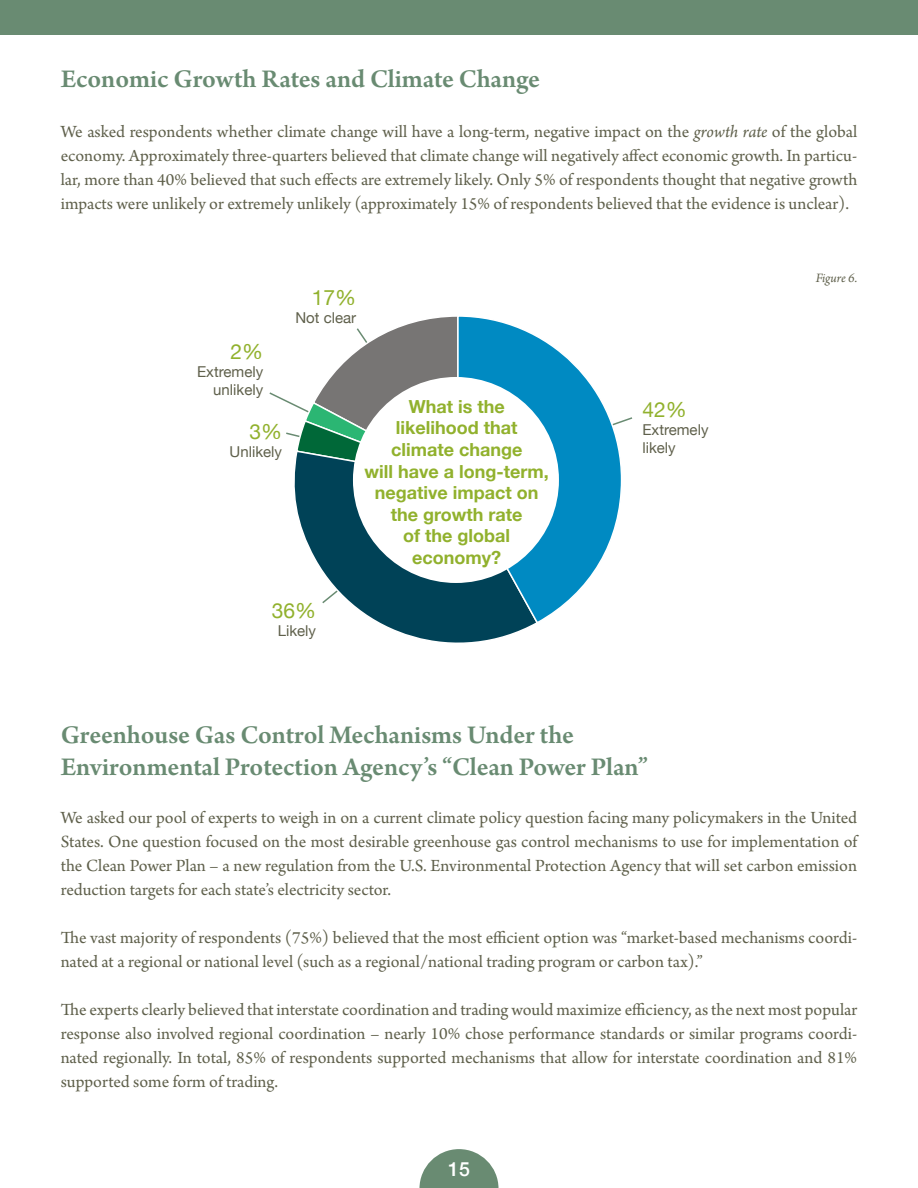
<style>
.page{position:relative;width:918px;height:1188px;background:#fff}
.page>*{position:absolute;margin:0;border:0;box-sizing:border-box;transform-origin:0 0}
.t1{font:600 27px "Arno Pro";letter-spacing:-.005em;color:#698b72}
.t2{font:21px "Helvetica Neue";color:#91b12d}
.t3{font:500 19.5px "Helvetica Neue";color:#fff}
.t4{font:18px/24px "Arno Pro";color:#5f604b;text-align:justify}
.t5{font:700 18px/21.6px "Helvetica Neue";color:#91b12d;text-align:center}
.t6{font:15px/18px "Helvetica Neue";color:#5f604b}
.t7{font:italic 13.5px "Arno Pro";letter-spacing:-.005em;color:#5f604b}
.s1{font-style:italic}
</style>
<div class="page">
<svg style="left:419px;top:1149px;width:80px;height:39px"></svg>
<div style="left:0;top:0;width:918px;height:35px;background:#698b72"></div>
<svg style="left:269px;top:316px;width:364px;height:133px"></svg>
<svg style="left:294px;top:449px;width:237px;height:194px"></svg>
<svg style="left:456px;top:316px;width:167px;height:309px"></svg>
<div style="left:353px;top:377px;width:206px;height:206px;background:#fff;border-radius:50%"></div>
<p class="t1" style="left:61px;top:64px;width:481px">Economic Growth Rates and Climate Change</p>
<p class="t4" style="left:61px;top:120px;width:798px">We asked respondents whether climate change will have a long-term, negative impact on the <span class="s1">growth rate</span> of the global economy. Approximately three-quarters believed that climate change will negatively affect economic growth. In particu&shy;lar, more than 40% believed that such effects are extremely likely. Only 5% of respondents thought that negative growth impacts were unlikely or extremely unlikely (approximately 15% of respondents believed that the evidence is unclear).</p>
<p class="t2" style="left:231px;top:336px;width:34px">2%</p>
<p class="t6" style="left:197px;top:364px;width:68px;text-align:right">Extremely unlikely</p>
<p class="t2" style="left:249px;top:416px;width:34px">3%</p>
<p class="t6" style="left:230px;top:444px;width:54px">Unlikely</p>
<p class="t2" style="left:312px;top:282px;width:46px">17%</p>
<p class="t6" style="left:295px;top:310px;width:62px">Not clear</p>
<p class="t5" style="left:409px;top:396px;width:97px">What is the</p>
<p class="t5" style="left:396px;top:418px;width:123px">likelihood that</p>
<p class="t5" style="left:391px;top:439px;width:133px">climate change</p>
<p class="t5" style="left:365px;top:461px;width:186px">will have a long-term, negative impact on</p>
<p class="t5" style="left:391px;top:504px;width:133px">the growth rate</p>
<p class="t5" style="left:403px;top:526px;width:108px">of the global</p>
<p class="t5" style="left:412px;top:547px;width:90px">economy?</p>
<p class="t2" style="left:272px;top:595px;width:46px">36%</p>
<p class="t6" style="left:278px;top:622px;width:40px">Likely</p>
<p class="t2" style="left:642px;top:395px;width:46px">42%</p>
<p class="t6" style="left:642px;top:422px;width:68px">Extremely likely</p>
<p class="t7" style="left:816px;top:270px;width:43px">Figure 6.</p>
<p class="t1" style="left:61px;top:719px;width:515px">Greenhouse Gas Control Mechanisms Under the</p>
<p class="t1" style="left:61px;top:751px;width:589px">Environmental Protection Agency’s “Clean Power Plan”</p>
<p class="t4" style="left:61px;top:806px;width:798px">We asked our pool of experts to weigh in on a current climate policy question facing many policymakers in the United States. One question focused on the most desirable greenhouse gas control mechanisms to use for implementation of the Clean Power Plan – a new regulation from the U.S. Environmental Protection Agency that will set carbon emission reduction targets for each state’s electricity sector.</p>
<p class="t4" style="left:61px;top:926px;width:798px">The vast majority of respondents (75%) believed that the most efficient option was “market-based mechanisms coordi&shy;nated at a regional or national level (such as a regional/national trading program or carbon tax).”</p>
<p class="t4" style="left:61px;top:998px;width:798px">The experts clearly believed that interstate coordination and trading would maximize efficiency, as the next most popular response also involved regional coordination – nearly 10% chose performance standards or similar programs coordi&shy;nated regionally. In total, 85% of respondents supported mechanisms that allow for interstate coordination and 81% supported some form of trading.</p>
<p class="t3" style="left:448px;top:1154px;width:23px">15</p>
</div>
